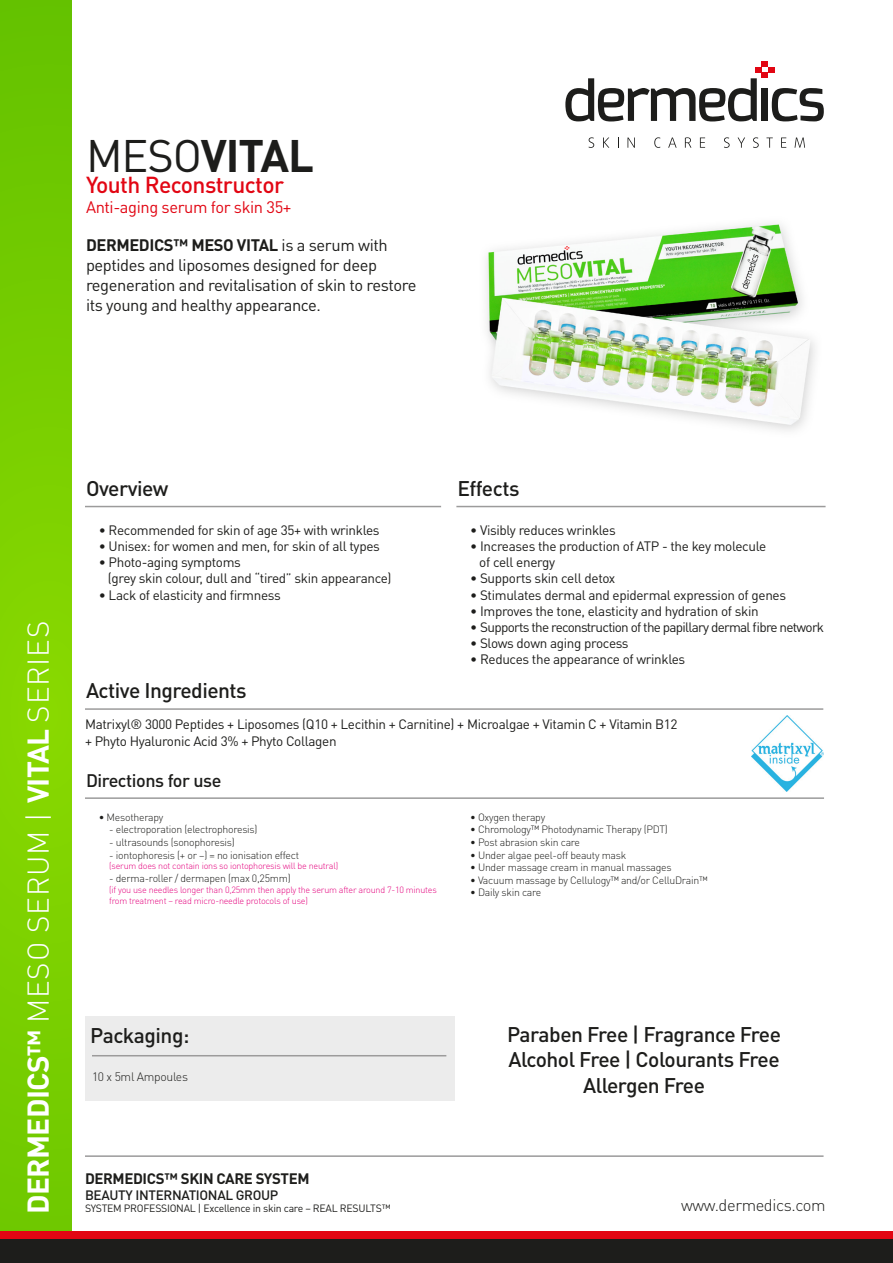
<style>
.page{position:relative;width:893px;height:1263px;background:#fff}
.page>*{position:absolute;margin:0;border:0;box-sizing:border-box;transform-origin:0 0}
.t1{font:700 45px "DIN Pro";letter-spacing:-.025em;color:#1d1d1b}
.t2{font:300 29.7px "DIN Pro";letter-spacing:.025em;color:#fff}
.t3{font:500 22.8px "DIN Pro";letter-spacing:-.025em;color:#e20613}
.t4{font:500 21px/25.2px "DIN Pro";letter-spacing:-.025em;color:#1d1d1b;text-align:center}
.t5{font:500 18px "DIN Pro";letter-spacing:-.025em;color:#1d1d1b}
.t6{font:16.5px/19.8px "DIN Pro";letter-spacing:-.025em;color:#1d1d1b}
.t7{font:16.5px "DIN Pro";letter-spacing:-.025em;color:#e20613}
.t8{font:300 16.5px "DIN Pro";letter-spacing:-.025em;color:#1e1e1c}
.t9{font:700 15px "DIN Pro";letter-spacing:-.025em;color:#1e1e1c}
.t10{font:13.5px/16.2px "DIN Pro";letter-spacing:-.025em;color:#1d1d1b}
.t11{font:13.5px "DIN Pro";letter-spacing:-.055em;color:#1d1d1b}
.t12{font:500 13.5px "DIN Pro";letter-spacing:-.025em;color:#1e1e1c}
.t13{font:300 12.15px "DIN Pro";letter-spacing:-.025em;color:#1d1d1b}
.t14{font:300 10.5px "DIN Pro";letter-spacing:-.025em;color:#1d1d1b}
.t15{font:10.5px "DIN Pro";letter-spacing:-.025em;color:#1e1e1c}
.t16{font:300 9px/10.8px "DIN Pro";letter-spacing:-.025em;color:#e5007e}
.s1{font-weight:400}
.s2{font-weight:700}
</style>
<div class="page">
<img style="left:751px;top:715px;width:72px;height:77px">
<img style="left:486px;top:137px;width:329px;height:294px">
<div style="left:85px;top:1016px;width:369px;height:84px;background:#ececec"></div>
<svg style="left:588px;top:137px;width:6px;height:11px"></svg>
<svg style="left:603px;top:138px;width:6px;height:10px"></svg>
<svg style="left:627px;top:138px;width:8px;height:10px"></svg>
<svg style="left:654px;top:137px;width:6px;height:11px"></svg>
<svg style="left:668px;top:138px;width:9px;height:10px"></svg>
<svg style="left:685px;top:137px;width:6px;height:11px"></svg>
<svg style="left:700px;top:138px;width:5px;height:10px"></svg>
<svg style="left:724px;top:137px;width:6px;height:11px"></svg>
<svg style="left:738px;top:138px;width:7px;height:10px"></svg>
<svg style="left:753px;top:137px;width:6px;height:11px"></svg>
<svg style="left:766px;top:138px;width:7px;height:10px"></svg>
<svg style="left:781px;top:138px;width:5px;height:10px"></svg>
<svg style="left:795px;top:138px;width:10px;height:10px"></svg>
<svg style="left:565px;top:61px;width:259px;height:60px"></svg>
<hr style="left:85px;top:506px;width:356px;height:1px;background:#9c9b9b">
<hr style="left:85px;top:797px;width:739px;height:2px;background:#9c9b9b">
<hr style="left:92px;top:1055px;width:354px;height:1px;background:#9c9b9b">
<hr style="left:456px;top:506px;width:370px;height:1px;background:#9c9b9b">
<hr style="left:85px;top:708px;width:738px;height:2px;background:#9c9b9b">
<svg style="left:0;top:0;width:71px;height:1231px;background:#78ce00"></svg>
<div style="left:0;top:1231px;width:893px;height:8px;background:#e20613"></div>
<div style="left:0;top:1239px;width:893px;height:24px;background:#1d1d1b"></div>
<hr style="left:85px;top:1155px;width:739px;height:2px;background:#9b9a9b">
<h1 class="t1" style="left:86px;top:125px;width:229px"><span class="s1">MESO</span>VITAL</h1>
<h3 class="t3" style="left:86px;top:169px;width:200px">Youth Reconstructor</h3>
<p class="t7" style="left:86px;top:195px;width:207px">Anti-aging serum for skin 35+</p>
<p class="t6" style="left:86px;top:235px;width:332px"><span class="s2">DERMEDICS™ MESO VITAL</span> is a serum with peptides and liposomes designed for deep regeneration and revitalisation of skin to restore its young and healthy appearance.</p>
<h2 class="t2" style="left:18px;top:1213px;width:594px;rotate:-90deg"><span class="s2">DERMEDICS™</span> MESO SERUM | <span class="s2">VITAL</span> SERIES</h2>
<h3 class="t4" style="left:86px;top:474px;width:84px">Overview</h3>
<p class="t10" style="left:99px;top:521px;width:282px">• Recommended for skin of age 35+ with wrinkles</p>
<p class="t10" style="left:99px;top:537px;width:283px">• Unisex: for women and men, for skin of all types</p>
<p class="t10" style="left:108px;top:554px;width:285px;text-indent:-9px">• Photo-aging symptoms<br>(grey skin colour, dull and “tired” skin appearance)</p>
<p class="t10" style="left:99px;top:586px;width:183px">• Lack of elasticity and firmness</p>
<h3 class="t4" style="left:457px;top:474px;width:64px">Effects</h3>
<p class="t10" style="left:470px;top:521px;width:147px">• Visibly reduces wrinkles</p>
<p class="t10" style="left:479px;top:537px;width:288px;text-indent:-9px">• Increases the production of ATP - the key molecule of cell energy</p>
<p class="t10" style="left:470px;top:570px;width:147px">• Supports skin cell detox</p>
<p class="t10" style="left:470px;top:586px;width:317px">• Stimulates dermal and epidermal expression of genes</p>
<p class="t10" style="left:470px;top:602px;width:290px">• Improves the tone, elasticity and hydration of skin</p>
<p class="t11" style="left:470px;top:618px;width:355px">• Supports the reconstruction of the papillary dermal fibre network</p>
<p class="t10" style="left:470px;top:635px;width:160px">• Slows down aging process</p>
<p class="t10" style="left:470px;top:651px;width:217px">• Reduces the appearance of wrinkles</p>
<h3 class="t4" style="left:86px;top:677px;width:162px">Active Ingredients</h3>
<p class="t10" style="left:85px;top:716px;width:594px">Matrixyl® 3000 Peptides + Liposomes (Q10 + Lecithin + Carnitine) + Microalgae + Vitamin C + Vitamin B12 + Phyto Hyaluronic Acid 3% + Phyto Collagen</p>
<h3 class="t5" style="left:86px;top:768px;width:137px">Directions for use</h3>
<p class="t14" style="left:99px;top:810px;width:66px">• Mesotherapy</p>
<p class="t14" style="left:109px;top:822px;width:150px">- electroporation (electrophoresis)</p>
<p class="t14" style="left:109px;top:835px;width:127px">- ultrasounds (sonophoresis)</p>
<p class="t14" style="left:109px;top:848px;width:191px">- iontophoresis (+ or –) = no ionisation effect</p>
<p class="t16" style="left:109px;top:860px;width:231px">(serum does not contain ions so iontophoresis will be neutral)</p>
<p class="t14" style="left:109px;top:871px;width:183px">- derma-roller / dermapen (max 0,25mm)</p>
<p class="t16" style="left:109px;top:884px;width:329px">(if you use needles longer than 0,25mm then apply the serum after around 7-10 minutes from treatment – read micro-needle protocols of use)</p>
<p class="t14" style="left:470px;top:810px;width:77px">• Oxygen therapy</p>
<p class="t14" style="left:470px;top:822px;width:199px">• Chromology™ Photodynamic Therapy (PDT)</p>
<p class="t14" style="left:470px;top:835px;width:111px">• Post abrasion skin care</p>
<p class="t14" style="left:470px;top:848px;width:158px">• Under algae peel-off beauty mask</p>
<p class="t14" style="left:470px;top:860px;width:203px">• Under massage cream in manual massages</p>
<p class="t14" style="left:470px;top:873px;width:239px">• Vacuum massage by Cellulogy™ and/or CelluDrain™</p>
<p class="t14" style="left:470px;top:885px;width:73px">• Daily skin care</p>
<h3 class="t4" style="left:90px;top:1022px;width:101px">Packaging:</h3>
<p class="t13" style="left:92px;top:1069px;width:98px">10 x 5ml Ampoules</p>
<h3 class="t4" style="left:507px;top:1021px;width:275px">Paraben Free | Fragrance Free<br>Alcohol Free | Colourants Free<br>Allergen Free</h3>
<p class="t9" style="left:85px;top:1168px;width:226px">DERMEDICS™ SKIN CARE SYSTEM</p>
<p class="t12" style="left:85px;top:1186px;width:195px">BEAUTY INTERNATIONAL GROUP</p>
<p class="t15" style="left:85px;top:1201px;width:307px">SYSTEM PROFESSIONAL | Excellence in skin care – REAL RESULTS™</p>
<p class="t8" style="left:681px;top:1193px;width:146px">www.dermedics.com</p>
</div>
